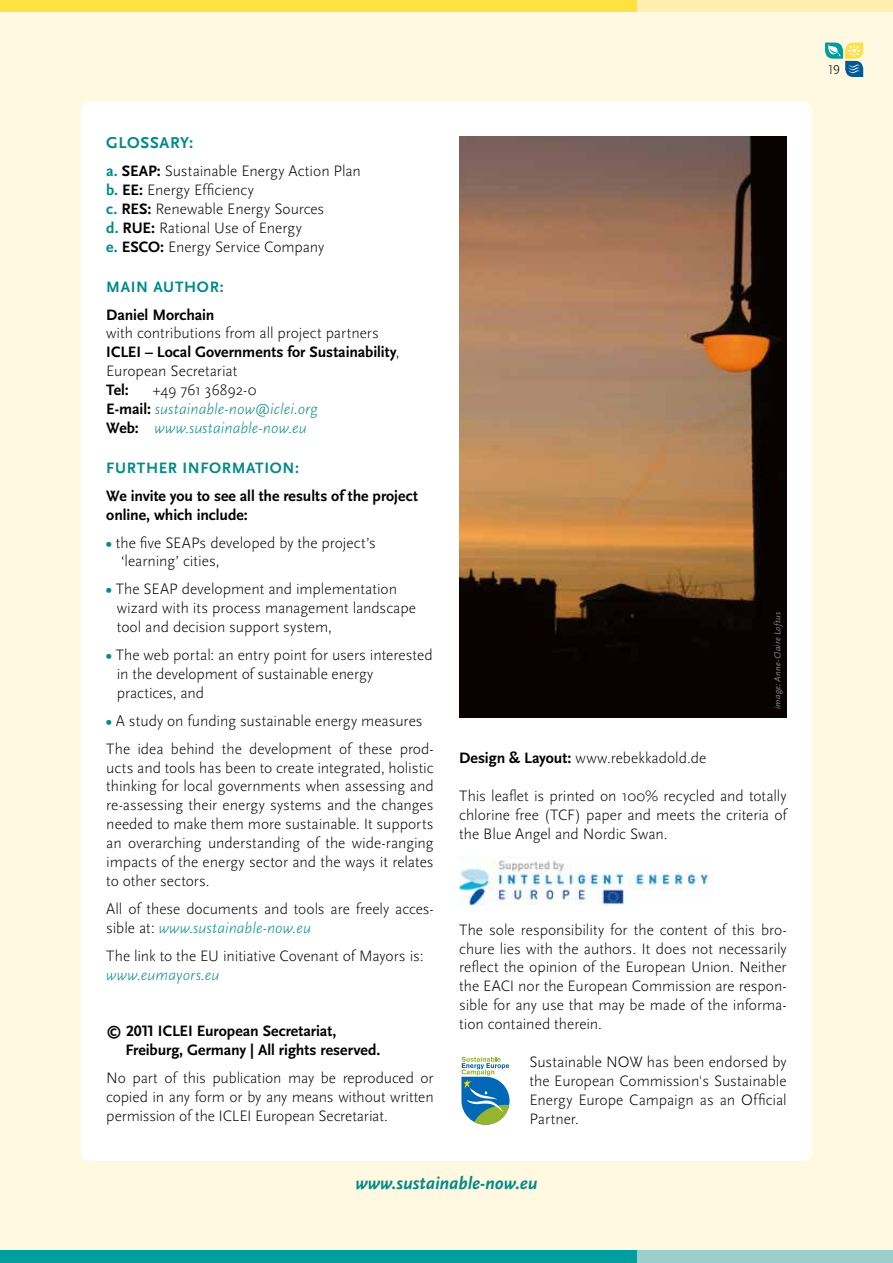
<style>
.page{position:relative;width:893px;height:1263px;background:#fff}
.page>*{position:absolute;margin:0;border:0;box-sizing:border-box;transform-origin:0 0}
.t1{font:italic 700 18px "Scala Sans OT";color:#008a88}
.t2{font:700 16.5px "Scala Sans OT";color:#008a88}
.t3{font:300 15.75px/18.9px "Scala Sans OT";color:#000}
.t4{font:700 15.75px/18.9px "Scala Sans OT";letter-spacing:-.005em;color:#000}
.t5{font:italic 300 15.75px/18.9px "Scala Sans OT";color:#008a88}
.t6{font:700 15.75px "Scala Sans OT";letter-spacing:.035em;color:#008a88}
.t7{font:300 13.5px "Scala Sans OT";color:#000}
.t8{font:italic 9px "Scala Sans OT";letter-spacing:.02em;color:#868593}
.s1{font-weight:700;color:#008a88}
.s2{font-weight:700}
.s3{font-style:normal;color:#000}
.s4{font-weight:700;font-style:normal;color:#000}
.s5{font-style:italic;color:#008a88}
</style>
<div class="page">
<div style="left:0;top:1250px;width:638px;height:13px;background:#009e9f"></div>
<div style="left:638px;top:1250px;width:255px;height:13px;background:#9dcece"></div>
<div style="left:0;top:0;width:638px;height:13px;background:#ffe142"></div>
<div style="left:638px;top:0;width:255px;height:13px;background:#fff0af"></div>
<div style="left:0;top:13px;width:893px;height:1237px;background:#fff9e1"></div>
<div style="left:81px;top:102px;width:731px;height:1059px;background:#fff;border-radius:9px"></div>
<svg style="left:825px;top:42px;width:38px;height:35px"></svg>
<img style="left:459px;top:860px;width:253px;height:45px">
<svg style="left:461px;top:1057px;width:48px;height:68px"></svg>
<img style="left:459px;top:136px;width:328px;height:581px">
<p class="t2" style="left:106px;top:133px;width:45px">Glossar</p>
<p class="t2" style="left:180px;top:133px;width:15px">y:</p>
<p class="t3" style="left:106px;top:161px;width:256px"><span class="s1">a.</span> <span class="s2">SEAP:</span> Sustainable Energy Action Plan <span class="s1">b.</span> <span class="s2">EE:</span> Energy Efficiency<br><span class="s1">c.</span> <span class="s2">RES:</span> Renewable Energy Sources<br><span class="s1">d.</span> <span class="s2">RUE:</span> Rational Use of Energy<br><span class="s1">e.</span> <span class="s2">ESCO:</span> Energy Service Company</p>
<p class="t6" style="left:106px;top:277px;width:119px">Mai n Author:</p>
<p class="t4" style="left:106px;top:305px;width:110px">Daniel Morchain</p>
<p class="t3" style="left:106px;top:324px;width:295px">with contributions from all project partners<br><span class="s2">ICLEI – Local Governments for Sustainability</span>,<br>European Secretariat</p>
<p class="t4" style="left:106px;top:380px;width:24px">Tel:</p>
<p class="t5" style="left:106px;top:380px;width:213px;text-indent:46px"><span class="s3">+49 761 36892-0<br></span><span class="s4">E-mail:</span> sustainable-now@iclei.org<br><span class="s4">Web:</span> www.sustainable-now.eu</p>
<p class="t6" style="left:106px;top:458px;width:126px">Further Informati</p>
<p class="t6" style="left:270px;top:458px;width:31px">on:</p>
<p class="t4" style="left:106px;top:486px;width:313px">We invite you to see all the results of the project online, which include:</p>
<p class="t3" style="left:121px;top:533px;width:257px;text-indent:-15px"><span class="s1">•</span> the five SEAPs developed by the project’s ‘learning’ cities,</p>
<p class="t3" style="left:117px;top:580px;width:301px;text-indent:-11px"><span class="s1">•</span> The SEAP development and implementation wizard with its process management landscape tool and decision support system,</p>
<p class="t3" style="left:117px;top:645px;width:317px;text-indent:-11px"><span class="s1">•</span> The web portal: an entry point for users interested in the development of sustainable energy practices, and</p>
<p class="t3" style="left:106px;top:707px;width:329px;line-height:27.9px"><span class="s1">•</span> A study on funding sustainable energy measures<br>The idea behind the development of these prod-</p>
<p class="t3" style="left:106px;top:758px;width:329px;text-align:justify">ucts and tools has been to create integrated, holistic thinking for local governments when assessing and re-assessing their energy systems and the changes needed to make them more sustainable. It supports an overarching understanding of the wide-ranging impacts of the energy sector and the ways it relates to other sectors.</p>
<p class="t3" style="left:106px;top:899px;width:329px">All of these documents and tools are freely acces&shy;sible at: <span class="s5">www.sustainable-now.eu</span></p>
<p class="t3" style="left:106px;top:946px;width:319px">The link to the EU initiative Covenant of Mayors is:</p>
<p class="t5" style="left:106px;top:965px;width:115px">www.eumayors.eu</p>
<p class="t4" style="left:125px;top:1022px;width:257px;text-indent:-19px">© 2011 ICLEI European Secretariat,<br>Freiburg, Germany | All rights reserved.</p>
<p class="t3" style="left:106px;top:1068px;width:329px;text-align:justify">No part of this publication may be reproduced or copied in any form or by any means without written permission of the ICLEI European Secretariat.</p>
<p class="t8" style="left:772px;top:709px;width:98px;rotate:-90deg">image: Anne-Claire Loftus</p>
<p class="t3" style="left:459px;top:749px;width:248px"><span class="s2">Design &amp; Layout:</span> www.rebekkadold.de</p>
<p class="t3" style="left:459px;top:786px;width:329px;text-align:justify">This leaflet is printed on 100% recycled and totally chlorine free (TCF) paper and meets the criteria of the Blue Angel and Nordic Swan.</p>
<p class="t3" style="left:459px;top:920px;width:329px;text-align:justify">The sole responsibility for the content of this bro&shy;chure lies with the authors. It does not necessarily reflect the opinion of the European Union. Neither the EACI nor the European Commission are respon&shy;sible for any use that may be made of the informa&shy;tion contained therein.</p>
<p class="t3" style="left:529px;top:1052px;width:259px;text-align:justify">Sustainable NOW has been endorsed by the European Commission's Sustainable Energy Europe Campaign as an Official Partner.</p>
<p class="t1" style="left:355px;top:1172px;width:184px">www.sustainable-now.eu</p>
<p class="t7" style="left:828px;top:61px;width:13px">19</p>
</div>
